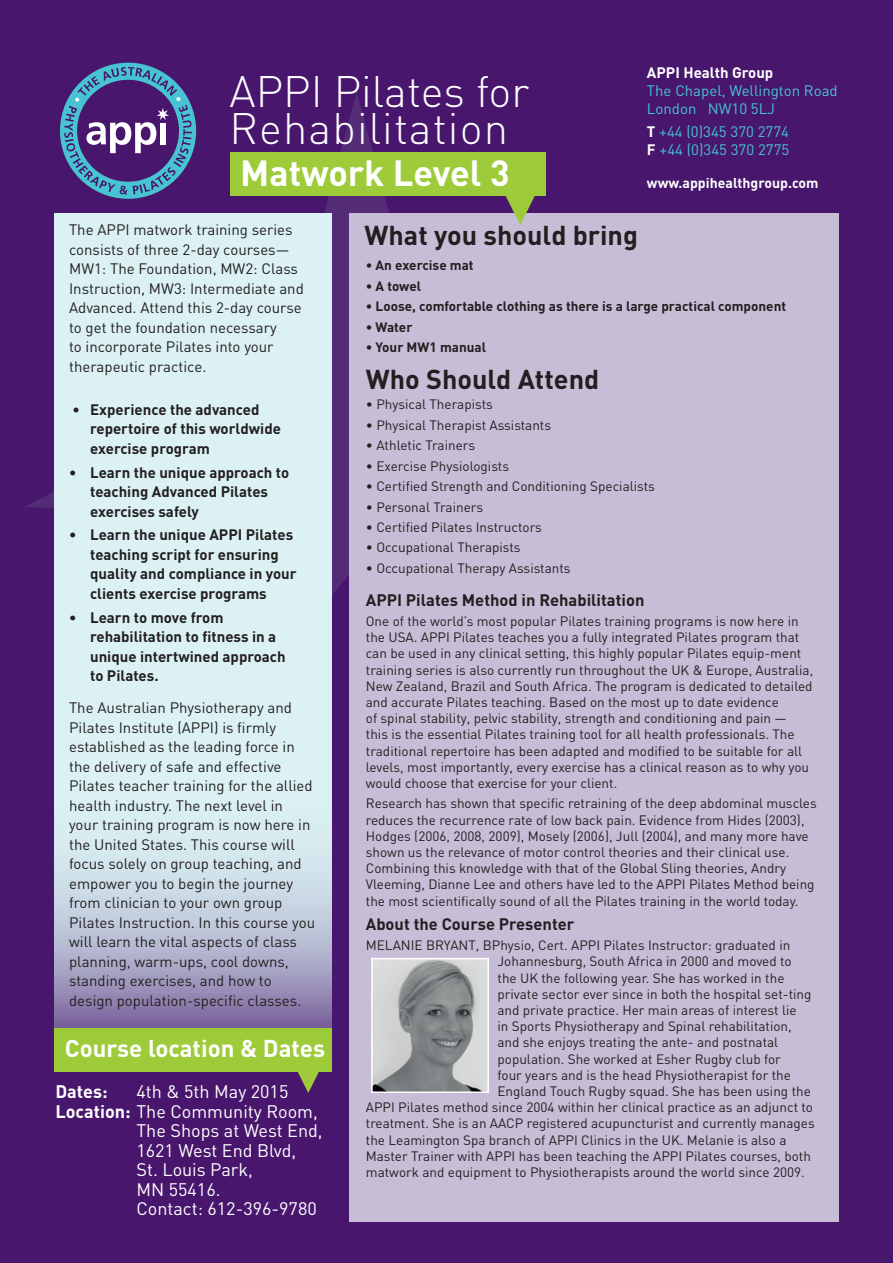
<style>
.page{position:relative;width:893px;height:1263px;background:#48166d}
.page>*{position:absolute;margin:0;border:0;box-sizing:border-box;transform-origin:0 0}
.t1{font:300 43.5px/37.5px "DIN";letter-spacing:.02em;color:#fff}
.t2{font:700 36px "DIN";color:#fff}
.t3{font:700 27px "DIN";color:#231f20}
.t4{font:700 24px "DIN";color:#fff}
.t5{font:18px "DIN";color:#fff}
.t6{font:700 18px "DIN";color:#fff}
.t7{font:700 16.5px "DIN";color:#231f20}
.t8{font:15px/19.5px "DIN";color:#231f20}
.t9{font:700 15px/19.5px "DIN";color:#231f20}
.t10{font:15px/18px "DIN";color:#47c3d2}
.t11{font:700 15px "DIN";color:#fff}
.t12{font:700 14.1px "DIN";color:#fff}
.t13{font:13.5px/16.2px "DIN";color:#231f20}
.t14{font:700 13.5px "DIN";color:#231f20}
.s1{font-weight:700;color:#fff}
.s2{font-weight:700}
</style>
<div class="page">
<svg style="left:25px;top:92px;width:521px;height:646px"></svg>
<div style="left:60px;top:63px;width:136px;height:136px;background:#47c3d2;border-radius:50%"></div>
<svg style="left:64px;top:67px;width:128px;height:128px"></svg>
<svg style="left:54px;top:214px;width:278px;height:815px;background:#d2e3eb"></svg>
<div style="left:350px;top:213px;width:489px;height:1008px;background:#c7bdd6"></div>
<div style="left:54px;top:1029px;width:278px;height:43px;background:#9ecb3a"></div>
<svg style="left:298px;top:1072px;width:21px;height:21px"></svg>
<div style="left:230px;top:153px;width:316px;height:43px;background:#9ecb3a"></div>
<svg style="left:494px;top:196px;width:52px;height:29px"></svg>
<img style="left:374px;top:961px;width:112px;height:129px">
<div style="left:371px;top:958px;width:118px;height:135px;border:2px solid #fff"></div>
<h1 class="t1" style="left:230px;top:72px;width:301px">APPI Pilates for<br>Rehabilitation</h1>
<h2 class="t2" style="left:240px;top:150px;width:271px">Matwork Level 3</h2>
<p class="t11" style="left:647px;top:63px;width:128px">APPI Health Group</p>
<p class="t10" style="left:647px;top:82px;width:192px">The Chapel, Wellington Road<br>London NW10 5LJ</p>
<p class="t10" style="left:647px;top:122px;width:144px"><span class="s1">T</span> +44 (0)345 370 2774<br><span class="s1">F</span> +44 (0)345 370 2775</p>
<p class="t12" style="left:647px;top:173px;width:173px">www.appihealthgroup.com</p>
<p class="t8" style="left:69px;top:220px;width:236px">The APPI matwork training series consists of three 2-day courses—<br>MW1: The Foundation, MW2: Class<br>Instruction, MW3: Intermediate and<br>Advanced. Attend this 2-day course to get the foundation necessary<br>to incorporate Pilates into your therapeutic practice.</p>
<p class="t9" style="left:90px;top:399px;width:192px;text-indent:-18px">• Experience the advanced repertoire of this worldwide exercise program</p>
<p class="t9" style="left:90px;top:462px;width:201px;text-indent:-21px">• Learn the unique approach to teaching Advanced Pilates exercises safely</p>
<p class="t9" style="left:90px;top:524px;width:208px;text-indent:-21px">• Learn the unique APPI Pilates teaching script for ensuring quality and compliance in your clients exercise programs</p>
<p class="t9" style="left:90px;top:607px;width:197px;text-indent:-21px">• Learn to move from rehabilitation to fitness in a unique intertwined approach to Pilates.</p>
<p class="t8" style="left:69px;top:698px;width:248px">The Australian Physiotherapy and Pilates Institute (APPI) is firmly established as the leading force in the delivery of safe and effective Pilates teacher training for the allied health industry. The next level in your training program is now here in the United States. This course will focus solely on group teaching, and empower you to begin the journey from clinician to your own group Pilates Instruction. In this course you will learn the vital aspects of class planning, warm-ups, cool downs, standing exercises, and how to design population-specific classes.</p>
<h3 class="t4" style="left:65px;top:1032px;width:262px">Course location &amp; Dates</h3>
<h3 class="t6" style="left:55px;top:1080px;width:54px">Dates:</h3>
<h3 class="t5" style="left:136px;top:1080px;width:153px">4th &amp; 5th May 2015</h3>
<h3 class="t5" style="left:55px;top:1100px;width:264px"><span class="s2">Location:</span> The Community Room,</h3>
<h3 class="t5" style="left:136px;top:1119px;width:188px">The Shops at West End,</h3>
<h3 class="t5" style="left:136px;top:1139px;width:161px">1621 West End Blvd,</h3>
<h3 class="t5" style="left:136px;top:1158px;width:118px">St. Louis Park,</h3>
<h3 class="t5" style="left:136px;top:1178px;width:86px">MN 55416.</h3>
<h3 class="t5" style="left:136px;top:1197px;width:182px">Contact: 612-396-9780</h3>
<h3 class="t3" style="left:365px;top:218px;width:275px">What you should bring</h3>
<p class="t14" style="left:366px;top:257px;width:109px">• An exercise mat</p>
<p class="t14" style="left:366px;top:277px;width:57px">• A towel</p>
<p class="t14" style="left:366px;top:298px;width:422px">• Loose, comfortable clothing as there is a large practical component</p>
<p class="t14" style="left:366px;top:318px;width:48px">• Water</p>
<p class="t14" style="left:366px;top:338px;width:122px">• Your MW1 manual</p>
<h3 class="t3" style="left:366px;top:361px;width:235px">Who Should Attend</h3>
<p class="t13" style="left:366px;top:396px;width:129px">• Physical Therapists</p>
<p class="t13" style="left:366px;top:416px;width:187px">• Physical Therapist Assistants</p>
<p class="t13" style="left:366px;top:437px;width:111px">• Athletic Trainers</p>
<p class="t13" style="left:366px;top:457px;width:145px">• Exercise Physiologists</p>
<p class="t13" style="left:366px;top:478px;width:291px">• Certified Strength and Conditioning Specialists</p>
<p class="t13" style="left:366px;top:498px;width:119px">• Personal Trainers</p>
<p class="t13" style="left:366px;top:519px;width:178px">• Certified Pilates Instructors</p>
<p class="t13" style="left:366px;top:539px;width:156px">• Occupational Therapists</p>
<p class="t13" style="left:366px;top:560px;width:206px">• Occupational Therapy Assistants</p>
<p class="t7" style="left:366px;top:589px;width:280px">APPI Pilates Method in Rehabilitation</p>
<p class="t13" style="left:366px;top:613px;width:449px">One of the world’s most popular Pilates training programs is now here in the USA. APPI Pilates teaches you a fully integrated Pilates program that can be used in any clinical setting, this highly popular Pilates equip-ment training series is also currently run throughout the UK &amp; Europe, Australia, New Zealand, Brazil and South Africa. The program is dedicated to detailed and accurate Pilates teaching. Based on the most up to date evidence<br>of spinal stability, pelvic stability, strength and conditioning and pain —<br>this is the essential Pilates training tool for all health professionals. The traditional repertoire has been adapted and modified to be suitable for all levels, most importantly, every exercise has a clinical reason as to why you would choose that exercise for your client.</p>
<p class="t13" style="left:366px;top:795px;width:452px">Research has shown that specific retraining of the deep abdominal muscles reduces the recurrence rate of low back pain. Evidence from Hides (2003), Hodges (2006, 2008, 2009), Mosely (2006), Jull (2004), and many more have shown us the relevance of motor control theories and their clinical use.<br>Combining this knowledge with that of the Global Sling theories, Andry Vleeming, Dianne Lee and others have led to the APPI Pilates Method being the most scientifically sound of all the Pilates training in the world today.</p>
<p class="t7" style="left:366px;top:913px;width:210px">About the Course Presenter</p>
<p class="t13" style="left:366px;top:937px;width:426px">MELANIE BRYANT, BPhysio, Cert. APPI Pilates Instructor: graduated in</p>
<p class="t13" style="left:497px;top:953px;width:296px">Johannesburg, South Africa in 2000 and moved to</p>
<p class="t13" style="left:497px;top:969px;width:288px">the UK the following year. She has worked in the</p>
<p class="t13" style="left:497px;top:985px;width:315px">private sector ever since in both the hospital set-ting</p>
<p class="t13" style="left:497px;top:1002px;width:301px">and private practice. Her main areas of interest lie</p>
<p class="t13" style="left:497px;top:1018px;width:296px">in Sports Physiotherapy and Spinal rehabilitation,</p>
<p class="t13" style="left:497px;top:1034px;width:282px">and she enjoys treating the ante- and postnatal</p>
<p class="t13" style="left:497px;top:1050px;width:285px">population. She worked at Esher Rugby club for</p>
<p class="t13" style="left:497px;top:1066px;width:295px">four years and is the head Physiotherapist for the</p>
<p class="t13" style="left:497px;top:1083px;width:315px">England Touch Rugby squad. She has been using the</p>
<p class="t13" style="left:366px;top:1099px;width:449px">APPI Pilates method since 2004 within her clinical practice as an adjunct to</p>
<p class="t13" style="left:366px;top:1115px;width:450px">treatment. She is an AACP registered acupuncturist and currently manages</p>
<p class="t13" style="left:366px;top:1131px;width:422px">the Leamington Spa branch of APPI Clinics in the UK. Melanie is also a</p>
<p class="t13" style="left:366px;top:1147px;width:447px">Master Trainer with APPI has been teaching the APPI Pilates courses, both</p>
<p class="t13" style="left:366px;top:1164px;width:441px">matwork and equipment to Physiotherapists around the world since 2009.</p>
</div>
